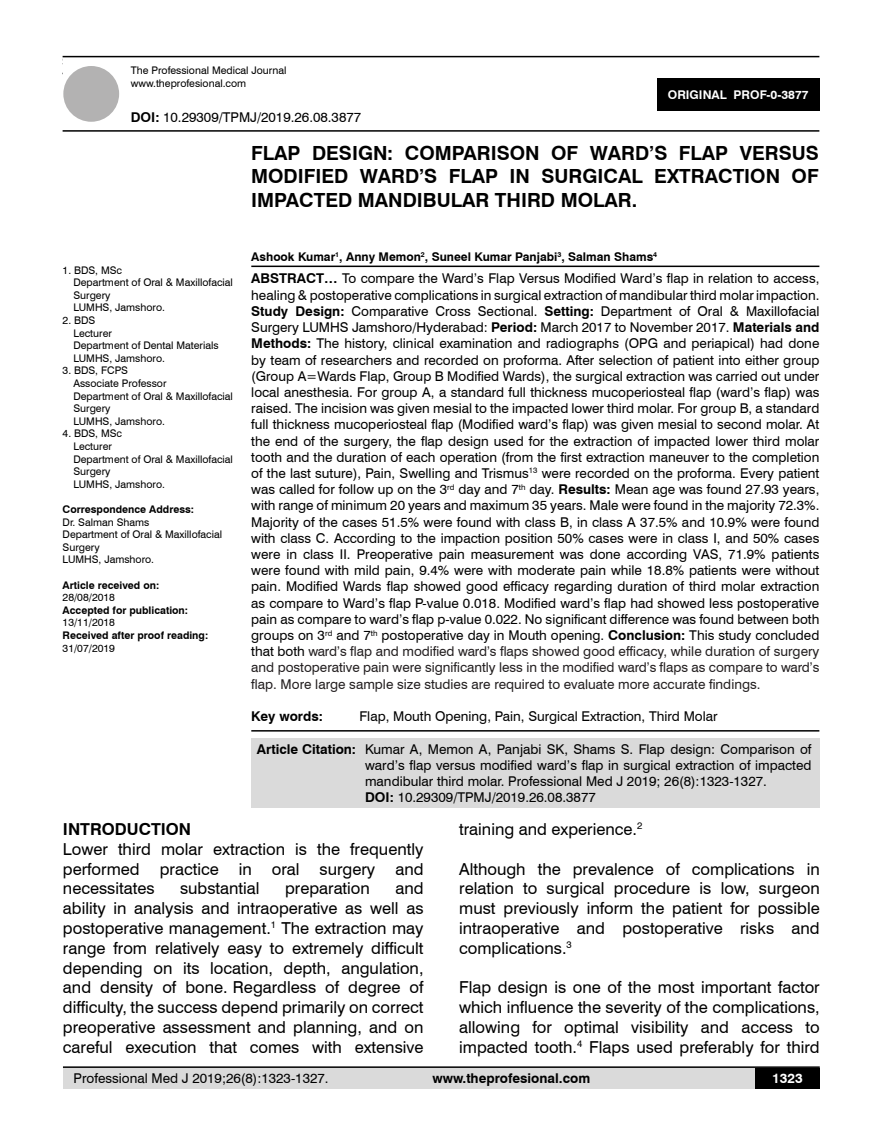
<style>
.page{position:relative;width:882px;height:1145px;background:#fff}
.page>*{position:absolute;margin:0;border:0;box-sizing:border-box;transform-origin:0 0}
.t1{font:700 19.5px/23.4px "Swiss 721 BT";color:#000;text-align:justify}
.t2{font:16.5px/19.8px "Swiss 721 BT";color:#000;text-align:justify}
.t3{font:700 16.5px "Swiss 721 BT";color:#000}
.t4{font:13.5px/16.2px "Swiss 721 BT";color:#000;text-align:justify}
.t5{font:700 13.5px "Swiss 721 BT";color:#000}
.t6{font:700 13.5px "Swiss 721 BT";color:#fff}
.t7{font:700 12px "Swiss 721 BT";color:#000}
.t8{font:700 12px "Swiss 721 BT";color:#fff}
.t9{font:10.5px/12.6px "Swiss 721 BT";color:#000}
.t10{font:700 10.5px "Swiss 721 BT";color:#000}
.s1{font-weight:700}
.s2{color:#231f20}
</style>
<div class="page">
<div style="left:63px;top:1067px;width:756px;height:21px;background:#dadada"></div>
<hr style="left:63px;top:1066px;width:756px;height:2px;background:#000">
<div style="left:754px;top:1068px;width:65px;height:20px;background:#000"></div>
<hr style="left:63px;top:56px;width:756px;height:1px;background:#000">
<hr style="left:63px;top:130px;width:756px;height:2px;background:#000">
<div style="left:63px;top:66px;width:56px;height:56px;background:#b3b2b2;border-radius:50%"></div>
<div style="left:657px;top:78px;width:162px;height:33px;background:#000"></div>
<hr style="left:251px;top:265px;width:568px;height:2px;background:#000">
<hr style="left:251px;top:730px;width:568px;height:1px;background:#000">
<div style="left:251px;top:738px;width:568px;height:70px;background:#dadada"></div>
<p class="t9" style="left:131px;top:64px;width:157px">The Professional Medical Journal www.theprofesional.com</p>
<p class="t4" style="left:131px;top:108px;width:232px"><span class="s1">DOI:</span> 10.29309/TPMJ/2019.26.08.3877</p>
<p class="t8" style="left:667px;top:87px;width:142px">ORIGINAL PROF-0-3877</p>
<p class="t9" style="left:73px;top:263px;width:161px;text-indent:-11px">1. BDS, MSc<br>Department of Oral &amp; Maxillofacial<br>Surgery<br>LUMHS, Jamshoro.</p>
<p class="t9" style="left:73px;top:313px;width:147px;text-indent:-11px">2. BDS<br>Lecturer<br>Department of Dental Materials<br>LUMHS, Jamshoro.</p>
<p class="t9" style="left:73px;top:364px;width:161px;text-indent:-11px">3. BDS, FCPS<br>Associate Professor<br>Department of Oral &amp; Maxillofacial<br>Surgery<br>LUMHS, Jamshoro.</p>
<p class="t9" style="left:73px;top:427px;width:161px;text-indent:-11px">4. BDS, MSc<br>Lecturer<br>Department of Oral &amp; Maxillofacial<br>Surgery<br>LUMHS, Jamshoro.</p>
<p class="t10" style="left:63px;top:502px;width:133px">Correspondence Address:</p>
<p class="t9" style="left:63px;top:515px;width:161px">Dr. Salman Shams<br>Department of Oral &amp; Maxillofacial<br>Surgery<br>LUMHS, Jamshoro.</p>
<p class="t10" style="left:63px;top:577px;width:98px">Article received on:</p>
<p class="t9" style="left:63px;top:591px;width:54px">28/08/2018</p>
<p class="t10" style="left:63px;top:603px;width:127px">Accepted for publication:</p>
<p class="t9" style="left:63px;top:616px;width:54px">13/11/2018</p>
<p class="t10" style="left:63px;top:628px;width:147px">Received after proof reading:</p>
<p class="t9" style="left:63px;top:641px;width:54px">31/07/2019</p>
<h1 class="t1" style="left:251px;top:141px;width:568px">FLAP DESIGN: COMPARISON OF WARD’S FLAP VERSUS MODIFIED WARD’S FLAP IN SURGICAL EXTRACTION OF IMPACTED MANDIBULAR THIRD MOLAR.</h1>
<p class="t7" style="left:251px;top:248px;width:407px">Ashook Kumar<sup>1</sup>, Anny Memon<sup>2</sup>, Suneel Kumar Panjabi<sup>3</sup>, Salman Shams<sup>4</sup></p>
<p class="t4" style="left:251px;top:270px;width:569px"><span class="s1">ABSTRACT…</span> To compare the Ward’s Flap Versus Modified Ward’s flap in relation to access, healing &amp; postoperative complications in surgical extraction of mandibular third molar impaction.<br><span class="s1">Study Design:</span> Comparative Cross Sectional. <span class="s1">Setting:</span> Department of Oral &amp; Maxillofacial Surgery LUMHS Jamshoro/Hyderabad: <span class="s1">Period:</span> March 2017 to November 2017. <span class="s1">Materials and Methods:</span> The history, clinical examination and radiographs (OPG and periapical) had done by team of researchers and recorded on proforma. After selection of patient into either group (Group A=Wards Flap, Group B Modified Wards), the surgical extraction was carried out under local anesthesia. For group A, a standard full thickness mucoperiosteal flap (ward’s flap) was raised. The incision was given mesial to the impacted lower third molar. For group B, a standard full thickness mucoperiosteal flap (Modified ward’s flap) was given mesial to second molar. At the end of the surgery, the flap design used for the extraction of impacted lower third molar tooth and the duration of each operation (from the first extraction maneuver to the completion of the last suture), Pain, Swelling and Trismus<sup>13</sup> were recorded on the proforma. Every patient was called for follow up on the 3<sup>rd</sup> day and 7<sup>th</sup> day. <span class="s1">Results:</span> Mean age was found 27.93 years, with range of minimum 20 years and maximum 35 years. Male were found in the majority 72.3%.<br>Majority of the cases 51.5% were found with class B, in class A 37.5% and 10.9% were found with class C. According to the impaction position 50% cases were in class I, and 50% cases were in class II. Preoperative pain measurement was done according VAS, 71.9% patients were found with mild pain, 9.4% were with moderate pain while 18.8% patients were without pain. Modified Wards flap showed good efficacy regarding duration of third molar extraction as compare to Ward’s flap P-value 0.018. Modified ward’s flap had showed less postoperative pain as compare to ward’s flap p-value 0.022. No significant difference was found between both groups on 3<sup>rd</sup> and 7<sup>th</sup> postoperative day in Mouth opening. <span class="s1">Conclusion:</span> This study concluded that both <span class="s2">ward’s flap and modified ward’s flaps showed good efficacy, while duration of surgery and postoperative pain were significantly less in the modified ward’s flaps as compare to ward’s flap. More large sample size studies are required to evaluate more accurate findings.</span></p>
<p class="t5" style="left:251px;top:707px;width:73px">Key words:</p>
<p class="t4" style="left:359px;top:707px;width:359px">Flap, Mouth Opening, Pain, Surgical Extraction, Third Molar</p>
<p class="t4" style="left:365px;top:740px;width:447px;text-align:left;text-indent:-108px"><span class="s1">Article Citation:</span> Kumar A, Memon A, Panjabi SK, Shams S. Flap design: Comparison of ward’s flap versus modified ward’s flap in surgical extraction of impacted mandibular third molar. Professional Med J 2019; 26(8):1323-1327.<br><span class="s1">DOI:</span> 10.29309/TPMJ/2019.26.08.3877</p>
<p class="t3" style="left:63px;top:817px;width:130px">INTRODUCTION</p>
<p class="t2" style="left:63px;top:838px;width:362px">Lower third molar extraction is the frequently performed practice in oral surgery and necessitates</p>
<p class="t2" style="left:63px;top:878px;width:362px;text-indent:332px">and ability in analysis and intraoperative as well as postoperative management.<sup>1</sup> The extraction may range from relatively easy to extremely difficult depending on its location, depth, angulation, and density of bone. Regardless of degree of difficulty, the success depend primarily on correct preoperative assessment and planning, and on careful execution that comes with extensive</p>
<p class="t2" style="left:180px;top:878px;width:81px">substantial</p>
<p class="t2" style="left:285px;top:878px;width:86px">preparation</p>
<p class="t2" style="left:459px;top:818px;width:184px">training and experience.<sup>2</sup></p>
<p class="t2" style="left:459px;top:858px;width:362px">Although the prevalence of complications in relation to surgical procedure is low, surgeon must previously inform the patient for possible intraoperative and postoperative risks and complications.<sup>3</sup></p>
<p class="t2" style="left:459px;top:977px;width:362px">Flap design is one of the most important factor which influence the severity of the complications, allowing for optimal visibility and access to impacted tooth.<sup>4</sup> Flaps used preferably for third</p>
<p class="t4" style="left:74px;top:1069px;width:256px">Professional Med J 2019;26(8):1323-1327.</p>
<p class="t5" style="left:432px;top:1069px;width:159px">www.theprofesional.com</p>
<p class="t6" style="left:771px;top:1069px;width:32px">1323</p>
</div>
